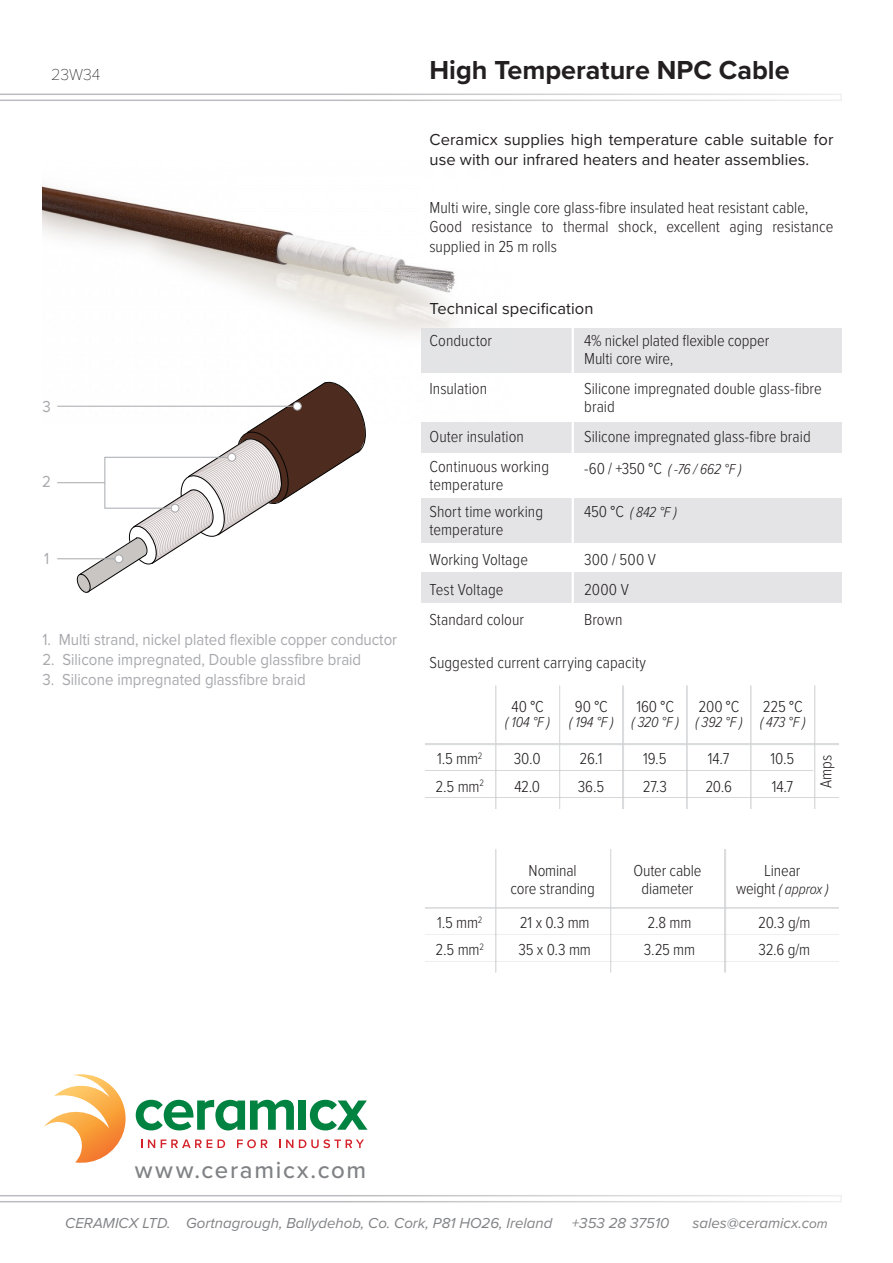
<style>
.page{position:relative;width:893px;height:1263px;background:#fff}
.page>*{position:absolute;margin:0;border:0;box-sizing:border-box;transform-origin:0 0}
.t1{font:700 27px "Proxima Nova";color:#231f20}
.t2{font:500 24px "Proxima Nova";letter-spacing:.07em;color:#808285}
.Graph_cond_light{font:300 16.5px/18px "Proxima Nova Cond";color:#231f20}
.t3{font:16.5px "Proxima Nova";color:#a8a9ad;scale:.9 1}
.t4{font:16.5px/19.8px "Proxima Nova";letter-spacing:.005em;color:#231f20}
.Graph_cond{font:300 16.5px "Proxima Nova Cond";color:#231f20}
.t5{font:100 16.5px "Proxima Nova T";color:#231f20}
.t6{font:italic 15px "Proxima Nova";color:#808285}
.Graph_cond_light-2{font:italic 300 15px "Proxima Nova Cond";letter-spacing:-.005em;color:#231f20}
.s1{font-style:normal;font-size:16.5px}
.s2{font-family:"Proxima Nova";font-weight:400;font-style:normal;font-size:16.5px}
.s3{font-family:"Proxima Nova";font-weight:400}
.s4{font-size:13.5px}
</style>
<div class="page">
<img style="left:43px;top:185px;width:412px;height:221px">
<svg style="left:0;top:93px;width:842px;height:8px"></svg>
<div style="left:421px;top:572px;width:421px;height:30px;background:#e4e4e6"></div>
<div style="left:421px;top:498px;width:421px;height:45px;background:#e4e4e6"></div>
<div style="left:421px;top:422px;width:421px;height:30px;background:#e4e4e6"></div>
<div style="left:421px;top:328px;width:421px;height:45px;background:#e4e4e6"></div>
<hr style="left:572px;top:325px;width:2px;height:317px;background:#fff">
<svg style="left:492px;top:849px;width:4px;height:123px"></svg>
<svg style="left:607px;top:849px;width:4px;height:123px"></svg>
<svg style="left:722px;top:849px;width:4px;height:123px"></svg>
<svg style="left:425px;top:904px;width:414px;height:5px"></svg>
<hr style="left:425px;top:933px;width:414px;height:1px;background:#cbc6c3">
<hr style="left:425px;top:960px;width:414px;height:1px;background:#cbc6c3">
<svg style="left:0;top:1195px;width:842px;height:8px"></svg>
<svg style="left:44px;top:1074px;width:323px;height:89px"></svg>
<hr style="left:57px;top:558px;width:62px;height:1px;background:#a8a9ad">
<hr style="left:57px;top:482px;width:48px;height:1px;background:#a8a9ad">
<hr style="left:57px;top:406px;width:241px;height:1px;background:#a8a9ad">
<svg style="left:77px;top:382px;width:289px;height:211px"></svg>
<svg style="left:495px;top:685px;width:1px;height:124px"></svg>
<svg style="left:559px;top:685px;width:1px;height:124px"></svg>
<svg style="left:622px;top:685px;width:2px;height:124px"></svg>
<svg style="left:686px;top:685px;width:2px;height:124px"></svg>
<svg style="left:750px;top:685px;width:2px;height:124px"></svg>
<svg style="left:814px;top:685px;width:1px;height:124px"></svg>
<svg style="left:425px;top:741px;width:414px;height:4px;fill:#dbdcdd"></svg>
<hr style="left:425px;top:769px;width:388px;height:2px;background:#cbc6c3">
<hr style="left:425px;top:796px;width:414px;height:2px;background:#cbc6c3">
<p class="t5" style="left:51px;top:62px;width:51px">23W34</p>
<p class="t1" style="left:429px;top:50px;width:362px">High Temperature NPC Cable</p>
<p class="t4" style="left:429px;top:129px;width:405px">Ceramicx supplies high temperature cable suitable for use with our infrared heaters and heater assemblies.</p>
<p class="Graph_cond_light" style="left:429px;top:197px;width:381px">Multi wire, single core glass-fibre insulated heat resistant cable,</p>
<p class="Graph_cond_light" style="left:429px;top:216px;width:405px;line-height:19.5px">Good resistance to thermal shock, excellent aging resistance supplied in 25 m rolls</p>
<p class="t3" style="left:43px;top:394px;width:11px">3</p>
<p class="t3" style="left:42px;top:470px;width:11px">2</p>
<p class="t3" style="left:44px;top:546px;width:7px">1</p>
<p class="t3" style="left:42px;top:627px;width:396px">1. Multi strand, nickel plated flexible copper conductor</p>
<p class="t3" style="left:42px;top:647px;width:356px">2. Silicone impregnated, Double glassfibre braid</p>
<p class="t3" style="left:42px;top:667px;width:294px">3. Silicone impregnated glassfibre braid</p>
<p class="t4" style="left:429px;top:298px;width:165px">Technical specification</p>
<p class="Graph_cond" style="left:429px;top:329px;width:64px">Conductor</p>
<p class="Graph_cond" style="left:429px;top:377px;width:59px">Insulation</p>
<p class="Graph_cond" style="left:429px;top:425px;width:96px">Outer insulation</p>
<p class="Graph_cond_light" style="left:429px;top:457px;width:121px">Continuous working temperature</p>
<p class="Graph_cond_light" style="left:429px;top:502px;width:115px">Short time working temperature</p>
<p class="Graph_cond_light" style="left:429px;top:550px;width:100px">Working Voltage</p>
<p class="Graph_cond_light" style="left:429px;top:580px;width:75px">Test Voltage</p>
<p class="Graph_cond_light" style="left:429px;top:610px;width:96px">Standard colour</p>
<p class="Graph_cond_light" style="left:584px;top:331px;width:187px">4% nickel plated flexible copper</p>
<p class="Graph_cond_light" style="left:584px;top:349px;width:91px">Multi core wire,</p>
<p class="Graph_cond_light" style="left:584px;top:379px;width:239px">Silicone impregnated double glass-fibre braid</p>
<p class="Graph_cond_light" style="left:584px;top:427px;width:228px">Silicone impregnated glass-fibre braid</p>
<p class="Graph_cond_light-2" style="left:584px;top:458px;width:159px"><span class="s1">-60 / +350</span> <span class="s2">°</span><span class="s1">C</span> ( -76 / 662 °F )</p>
<p class="Graph_cond_light-2" style="left:584px;top:501px;width:94px"><span class="s1">450</span> <span class="s2">°</span><span class="s1">C</span> ( 842 °F )</p>
<p class="Graph_cond_light" style="left:584px;top:550px;width:73px">300 / 500 V</p>
<p class="Graph_cond_light" style="left:584px;top:580px;width:46px">2000 V</p>
<p class="Graph_cond_light" style="left:584px;top:610px;width:40px">Brown</p>
<p class="Graph_cond_light" style="left:429px;top:652px;width:218px">Suggested current carrying capacity</p>
<p class="Graph_cond_light" style="left:511px;top:697px;width:34px">40 <span class="s3">°</span>C</p>
<p class="Graph_cond_light-2" style="left:505px;top:711px;width:46px">( 104 °F )</p>
<p class="Graph_cond_light" style="left:575px;top:697px;width:34px">90 <span class="s3">°</span>C</p>
<p class="Graph_cond_light-2" style="left:569px;top:711px;width:46px">( 194 °F )</p>
<p class="Graph_cond_light" style="left:636px;top:697px;width:39px">160 <span class="s3">°</span>C</p>
<p class="Graph_cond_light-2" style="left:632px;top:711px;width:49px">( 320 °F )</p>
<p class="Graph_cond_light" style="left:699px;top:697px;width:42px">200 <span class="s3">°</span>C</p>
<p class="Graph_cond_light-2" style="left:695px;top:711px;width:48px">( 392 °F )</p>
<p class="Graph_cond_light" style="left:763px;top:697px;width:41px">225 <span class="s3">°</span>C</p>
<p class="Graph_cond_light-2" style="left:760px;top:711px;width:47px">( 473 °F )</p>
<p class="Graph_cond_light" style="left:437px;top:749px;width:47px">1.5 mm<sup>2</sup></p>
<p class="Graph_cond_light" style="left:436px;top:776px;width:50px">2.5 mm<sup>2</sup></p>
<p class="Graph_cond_light" style="left:514px;top:749px;width:28px">30.0</p>
<p class="Graph_cond_light" style="left:514px;top:776px;width:27px">42.0</p>
<p class="Graph_cond_light" style="left:580px;top:749px;width:24px">26.1</p>
<p class="Graph_cond_light" style="left:578px;top:776px;width:28px">36.5</p>
<p class="Graph_cond_light" style="left:643px;top:749px;width:25px">19.5</p>
<p class="Graph_cond_light" style="left:643px;top:776px;width:26px">27.3</p>
<p class="Graph_cond_light" style="left:708px;top:749px;width:23px">14.7</p>
<p class="Graph_cond_light" style="left:705px;top:776px;width:28px">20.6</p>
<p class="Graph_cond_light" style="left:770px;top:749px;width:25px">10.5</p>
<p class="Graph_cond_light" style="left:772px;top:776px;width:23px">14.7</p>
<p class="Graph_cond_light" style="left:816px;top:788px;width:34px;rotate:-90deg">Amps</p>
<p class="Graph_cond_light" style="left:437px;top:913px;width:47px">1.5 mm<sup>2</sup></p>
<p class="Graph_cond_light" style="left:436px;top:940px;width:50px">2.5 mm<sup>2</sup></p>
<p class="Graph_cond_light" style="left:529px;top:860px;width:50px">Nominal</p>
<p class="Graph_cond_light" style="left:510px;top:878px;width:86px">core stranding</p>
<p class="Graph_cond_light" style="left:520px;top:913px;width:71px">21 x 0.3 mm</p>
<p class="Graph_cond_light" style="left:518px;top:940px;width:74px">35 x 0.3 mm</p>
<p class="Graph_cond_light" style="left:633px;top:860px;width:70px">Outer cable</p>
<p class="Graph_cond_light" style="left:641px;top:878px;width:53px">diameter</p>
<p class="Graph_cond_light" style="left:647px;top:913px;width:45px">2.8 mm</p>
<p class="Graph_cond_light" style="left:644px;top:940px;width:53px">3.25 mm</p>
<p class="Graph_cond_light" style="left:764px;top:860px;width:38px">Linear</p>
<p class="Graph_cond_light-2" style="left:736px;top:877px;width:94px"><span class="s1">weight</span> ( approx )</p>
<p class="Graph_cond_light" style="left:758px;top:913px;width:54px">20.3 g/m</p>
<p class="Graph_cond_light" style="left:758px;top:940px;width:53px">32.6 g/m</p>
<p class="t2" style="left:135px;top:1152px;width:233px">www.ceramicx.com</p>
<p class="t6" style="left:65px;top:1212px;width:489px">CERAMICX LTD. Gortnagrough, Ballydehob, Co. Cork, P81 HO26, Ireland</p>
<p class="t6" style="left:572px;top:1212px;width:99px">+353 28 37510</p>
<p class="t6" style="left:693px;top:1212px;width:137px">sales@ceramicx.c<span class="s4">om</span></p>
</div>
